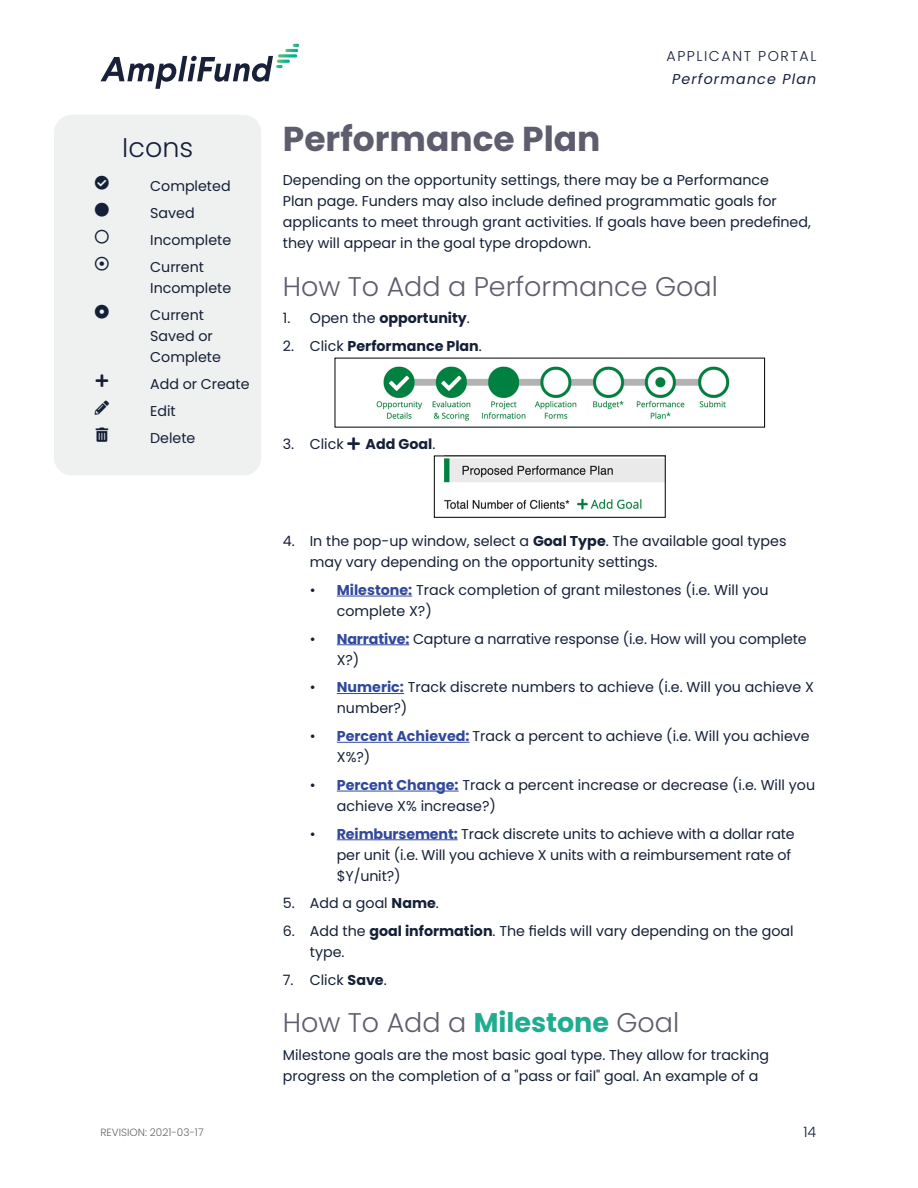
<style>
.page{position:relative;width:918px;height:1188px;background:#fff}
.page>*{position:absolute;margin:0;border:0;box-sizing:border-box;transform-origin:0 0}
.Heading_1{font:700 34.5px "Poppins";color:#5e5d6e}
.Heading_2{font:300 27px "Poppins";color:#5e5d6e}
.Icon_title{font:300 27px "Poppins";color:#152038}
.Icon_Glossary{font:14.25px/21px "Poppins";color:#152038}
.t1{font:700 14.25px "Poppins";color:#152038}
.t2{font:300 14.25px "Poppins";letter-spacing:.11em;color:#152038}
.t3{font:italic 14.25px "Poppins";letter-spacing:.08em;color:#152038}
.t4{font:300 10.5px "Poppins";color:#64656a}
.s1{font-weight:400}
.s2{font-weight:700}
.s3{font-weight:700;color:#31499d}
.s4{font-weight:700;color:#1fad91}
</style>
<div class="page">
<svg style="left:100px;top:44px;width:199px;height:45px"></svg>
<hr style="left:337px;top:596px;width:75px;height:1px;background:#31499d">
<hr style="left:337px;top:644px;width:72px;height:1px;background:#31499d">
<hr style="left:337px;top:693px;width:67px;height:1px;background:#31499d">
<hr style="left:337px;top:742px;width:133px;height:1px;background:#31499d">
<hr style="left:337px;top:791px;width:122px;height:1px;background:#31499d">
<hr style="left:337px;top:839px;width:121px;height:1px;background:#31499d">
<img style="left:376px;top:366px;width:354px;height:55px">
<img style="left:444px;top:458px;width:219px;height:52px">
<div style="left:434px;top:456px;width:231px;height:62px;border:1px solid #000"></div>
<div style="left:54px;top:115px;width:207px;height:360px;background:#eff0f0;border-radius:18px"></div>
<p class="Icon_title" style="left:122px;top:132px;width:72px">Icons</p>
<p class="Icon_Glossary" style="left:150px;top:175px;width:82px">Completed</p>
<p class="Icon_Glossary" style="left:150px;top:202px;width:46px">Saved</p>
<p class="Icon_Glossary" style="left:150px;top:229px;width:83px">Incomplete</p>
<p class="Icon_Glossary" style="left:150px;top:256px;width:83px">Current<br>Incomplete</p>
<p class="Icon_Glossary" style="left:150px;top:304px;width:72px">Current<br>Saved or<br>Complete</p>
<p class="Icon_Glossary" style="left:150px;top:373px;width:101px">Add or Create</p>
<p class="Icon_Glossary" style="left:150px;top:400px;width:27px">Edit</p>
<p class="Icon_Glossary" style="left:150px;top:427px;width:47px">Delete</p>
<p class="t2" style="left:667px;top:48px;width:151px">APPLICANT PORTAL</p>
<p class="t3" style="left:672px;top:71px;width:146px">Performance Plan</p>
<p class="Heading_1" style="left:283px;top:119px;width:319px">Performance Plan</p>
<p class="Icon_Glossary" style="left:283px;top:170px;width:530px">Depending on the opportunity settings, there may be a Performance<br>Plan page. Funders may also include defined programmatic goals for applicants to meet through grant activities. If goals have been predefined, they will appear in the goal type dropdown.</p>
<p class="Heading_2" style="left:283px;top:271px;width:437px">How To Add a Performance Goal</p>
<p class="t1" style="left:283px;top:310px;width:189px"><span class="s1">1. Open the</span> opportunity<span class="s1">.</span></p>
<p class="t1" style="left:283px;top:338px;width:201px"><span class="s1">2. Click</span> Performance Plan<span class="s1">.</span></p>
<p class="Icon_Glossary" style="left:283px;top:433px;width:63px">3. Click</p>
<p class="t1" style="left:366px;top:435px;width:71px">Add Goal<span class="s1">.</span></p>
<p class="t4" style="left:100px;top:1127px;width:105px">REVISION: 2021-03-17</p>
<p class="Icon_Glossary" style="left:310px;top:531px;width:478px;text-indent:-27px">4. In the pop-up window, select a <span class="s2">Goal Type</span>. The available goal types may vary depending on the opportunity settings.</p>
<p class="Icon_Glossary" style="left:337px;top:580px;width:433px;text-indent:-27px">• <span class="s3">Milestone:</span> Track completion of grant milestones (i.e. Will you complete X?)</p>
<p class="Icon_Glossary" style="left:337px;top:628px;width:471px;text-indent:-27px">• <span class="s3">Narrative:</span> Capture a narrative response (i.e. How will you complete<br>X?)</p>
<p class="Icon_Glossary" style="left:337px;top:677px;width:479px;text-indent:-27px">• <span class="s3">Numeric:</span> Track discrete numbers to achieve (i.e. Will you achieve X number?)</p>
<p class="Icon_Glossary" style="left:337px;top:726px;width:474px;text-indent:-27px">• <span class="s3">Percent Achieved:</span> Track a percent to achieve (i.e. Will you achieve<br>X%?)</p>
<p class="Icon_Glossary" style="left:337px;top:775px;width:480px;text-indent:-27px">• <span class="s3">Percent Change:</span> Track a percent increase or decrease (i.e. Will you achieve X% increase?)</p>
<p class="Icon_Glossary" style="left:337px;top:823px;width:460px;text-indent:-27px">• <span class="s3">Reimbursement:</span> Track discrete units to achieve with a dollar rate per unit (i.e. Will you achieve X units with a reimbursement rate of $Y/unit?)</p>
<p class="Icon_Glossary" style="left:283px;top:893px;width:158px">5. Add a goal <span class="s2">Name</span>.</p>
<p class="Icon_Glossary" style="left:310px;top:921px;width:485px;text-indent:-27px">6. Add the <span class="s2">goal information</span>. The fields will vary depending on the goal type.</p>
<p class="Icon_Glossary" style="left:283px;top:970px;width:105px">7. Click <span class="s2">Save</span>.</p>
<p class="Heading_2" style="left:283px;top:1007px;width:398px">How To Add a <span class="s4">Milestone</span> Goal</p>
<p class="Icon_Glossary" style="left:283px;top:1045px;width:488px">Milestone goals are the most basic goal type. They allow for tracking progress on the completion of a "pass or fail" goal. An example of a</p>
<p class="t2" style="left:803px;top:1124px;width:14px">14</p>
</div>
